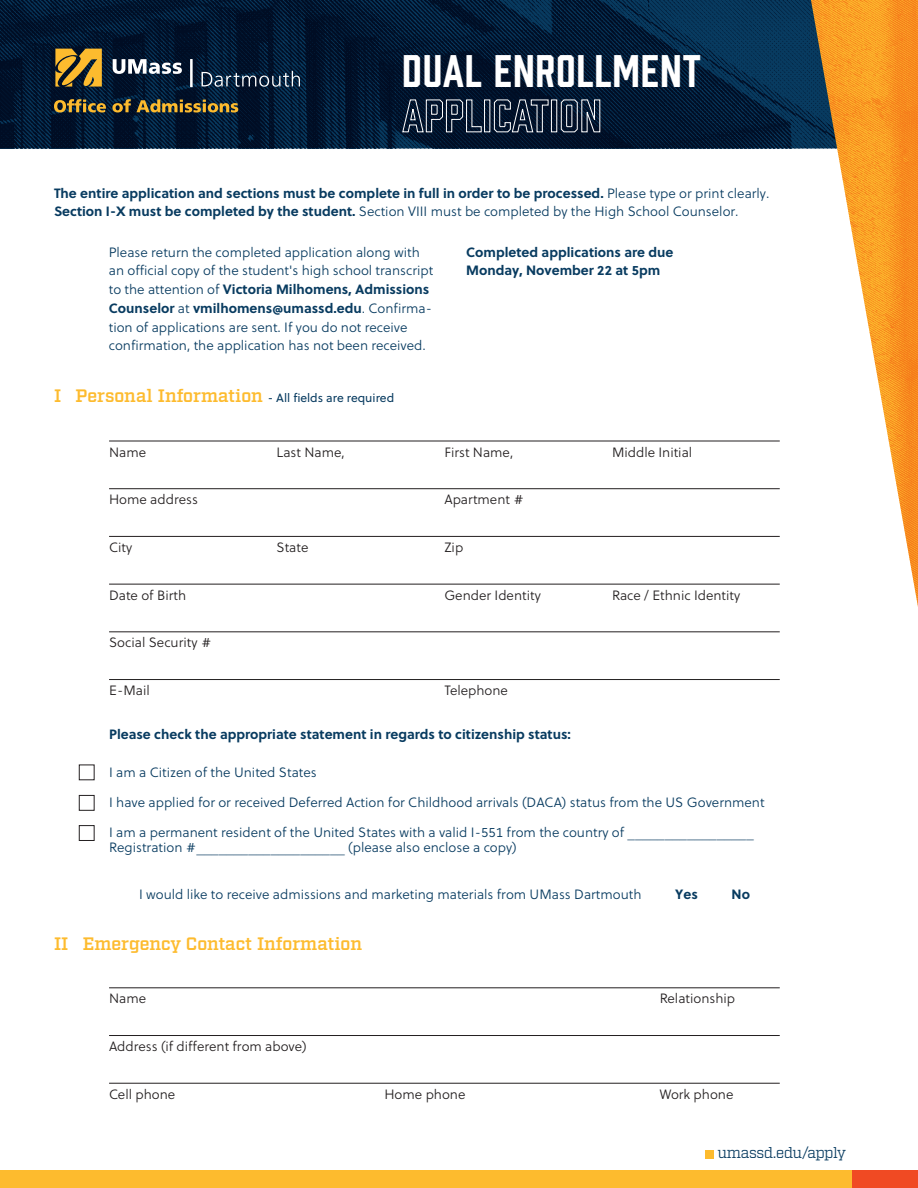
<style>
.page{position:relative;width:918px;height:1188px;background:#fff}
.page>*{position:absolute;margin:0;border:0;box-sizing:border-box;transform-origin:0 0}
.t1{font:42px/45px "Prohibition";letter-spacing:.02em;color:#fff}
.t2{font:600 18px "Factoria";letter-spacing:-.01em;color:#fdbb2e}
.t3{font:15px "Factoria";letter-spacing:-.03em;color:#083b60}
.headers{font:13.5px/18.8px "Soleil Lt";color:#083b60}
.headers-2{font:700 13.5px/18.8px "Soleil";color:#083b60}
.t4{font:13.5px "Soleil Lt";color:#231f20}
.t5{font:12px "Soleil";color:#083b60}
.s1{font-family:"Soleil Lt";font-weight:400}
.s2{font-family:"Soleil";font-weight:700}
.s3{font-family:"Factoria";font-weight:600;font-size:18px;color:#fdbb2e}
</style>
<div class="page">
<img style="left:0;top:0;width:811px;height:148px">
<div style="left:0;top:1170px;width:918px;height:18px;background:#fdbb2e"></div>
<div style="left:852px;top:1170px;width:66px;height:18px;background:#f04a23"></div>
<div style="left:705px;top:1150px;width:9px;height:8px;background:#fdbb2e"></div>
<svg style="left:55px;top:49px;width:47px;height:38px;background:#ac852d"></svg>
<svg style="left:113px;top:59px;width:69px;height:15px"></svg>
<svg style="left:202px;top:71px;width:98px;height:16px;background:#364a60"></svg>
<hr style="left:190px;top:59px;width:2px;height:28px;background:#fff">
<svg style="left:54px;top:99px;width:52px;height:14px"></svg>
<svg style="left:112px;top:99px;width:126px;height:14px;background:#675a32"></svg>
<hr style="left:109px;top:441px;width:671px;height:1px;background:#231f20">
<hr style="left:109px;top:632px;width:671px;height:1px;background:#231f20">
<hr style="left:109px;top:679px;width:671px;height:1px;background:#231f20">
<hr style="left:109px;top:536px;width:671px;height:1px;background:#231f20">
<hr style="left:109px;top:488px;width:671px;height:1px;background:#231f20">
<hr style="left:109px;top:584px;width:671px;height:1px;background:#231f20">
<hr style="left:109px;top:988px;width:671px;height:1px;background:#231f20">
<hr style="left:109px;top:1083px;width:671px;height:1px;background:#231f20">
<hr style="left:109px;top:1035px;width:671px;height:1px;background:#231f20">
<div style="left:79px;top:765px;width:15px;height:15px;border:1px solid #231f20"></div>
<div style="left:79px;top:795px;width:15px;height:16px;border:1px solid #231f20"></div>
<div style="left:79px;top:825px;width:15px;height:16px;border:1px solid #231f20"></div>
<img style="left:811px;top:0;width:107px;height:607px">
<p class="t1" style="left:402px;top:45px;width:300px">DUAL ENROLLMENT<br>APPLICATION</p>
<p class="headers-2" style="left:54px;top:183px;width:717px">The entire application and sections must be complete in full in order to be processed. <span class="s1">Please type or print clearly.<br></span>Section I-X must be completed by the student. <span class="s1">Section VIII must be completed by the High School Counselor.</span></p>
<p class="headers" style="left:109px;top:242px;width:326px">Please return the completed application along with an official copy of the student's high school transcript to the attention of <span class="s2">Victoria Milhomens, Admissions Counselor</span> at <span class="s2">vmilhomens@umassd.edu</span>. Confirma&shy;tion of applications are sent. If you do not receive confirmation, the application has not been received.</p>
<p class="headers-2" style="left:466px;top:242px;width:209px">Completed applications are due<br>Monday, November 22 at 5pm</p>
<p class="t5" style="left:54px;top:389px;width:342px"><span class="s3">I Personal Information</span> - All fields are required</p>
<p class="t4" style="left:109px;top:442px;width:39px">Name</p>
<p class="t4" style="left:276px;top:442px;width:70px">Last Name,</p>
<p class="t4" style="left:444px;top:442px;width:70px">First Name,</p>
<p class="t4" style="left:612px;top:442px;width:82px">Middle Initial</p>
<p class="t4" style="left:109px;top:490px;width:90px">Home address</p>
<p class="t4" style="left:444px;top:490px;width:81px">Apartment #</p>
<p class="t4" style="left:109px;top:538px;width:25px">City</p>
<p class="t4" style="left:276px;top:538px;width:33px">State</p>
<p class="t4" style="left:444px;top:538px;width:20px">Zip</p>
<p class="t4" style="left:109px;top:585px;width:79px">Date of Birth</p>
<p class="t4" style="left:444px;top:585px;width:98px">Gender Identity</p>
<p class="t4" style="left:612px;top:585px;width:130px">Race / Ethnic Identity</p>
<p class="t4" style="left:109px;top:633px;width:104px">Social Security #</p>
<p class="t4" style="left:109px;top:681px;width:42px">E-Mail</p>
<p class="t4" style="left:444px;top:681px;width:65px">Telephone</p>
<p class="headers-2" style="left:109px;top:724px;width:463px">Please check the appropriate statement in regards to citizenship status:</p>
<p class="headers" style="left:109px;top:763px;width:209px">I am a Citizen of the United States</p>
<p class="headers" style="left:109px;top:793px;width:657px">I have applied for or received Deferred Action for Childhood arrivals (DACA) status from the US Government</p>
<p class="headers" style="left:109px;top:825px;width:646px;line-height:15px">I am a permanent resident of the United States with a valid I-551 from the country of _________________<br>Registration #____________________ (please also enclose a copy)</p>
<p class="headers" style="left:139px;top:885px;width:504px">I would like to receive admissions and marketing materials from UMass Dartmouth</p>
<p class="headers-2" style="left:675px;top:884px;width:24px">Yes</p>
<p class="headers-2" style="left:732px;top:884px;width:20px">No</p>
<p class="t2" style="left:54px;top:934px;width:310px">II Emergency Contact Information</p>
<p class="t4" style="left:109px;top:989px;width:39px">Name</p>
<p class="t4" style="left:660px;top:989px;width:77px">Relationship</p>
<p class="t4" style="left:109px;top:1037px;width:199px">Address (if different from above)</p>
<p class="t4" style="left:109px;top:1085px;width:68px">Cell phone</p>
<p class="t4" style="left:384px;top:1085px;width:83px">Home phone</p>
<p class="t4" style="left:660px;top:1085px;width:75px">Work phone</p>
<p class="t3" style="left:717px;top:1144px;width:130px">umassd.edu/apply</p>
</div>
